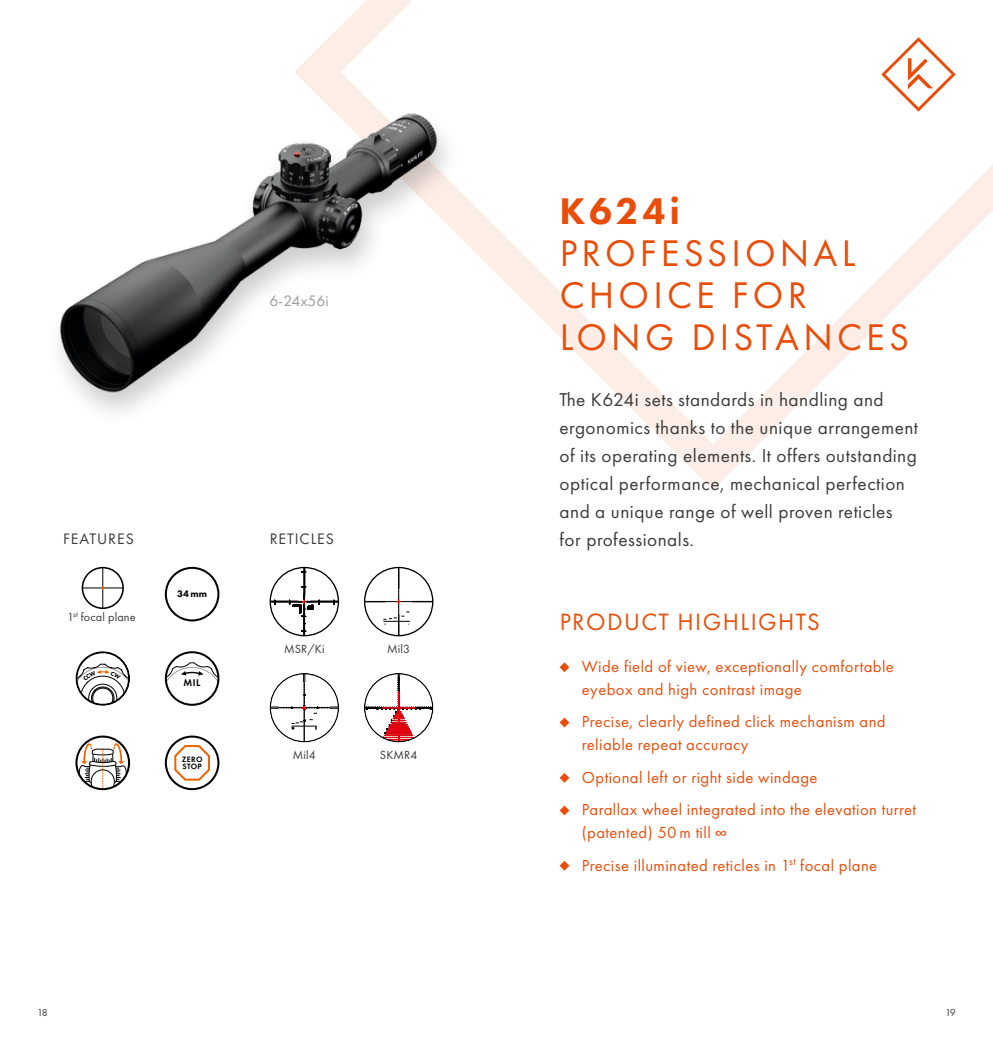
<style>
.page{position:relative;width:993px;height:1042px;background:#fff}
.page>*{position:absolute;margin:0;border:0;box-sizing:border-box;transform-origin:0 0}
.t1{font:38.5px/42px "Futura PT";letter-spacing:.11em;color:#e94d0a}
.t2{font:800 38.5px "Futura PT";letter-spacing:.1em;color:#e94d0a}
.t3{font:24.5px "Futura PT";letter-spacing:.06em;color:#e94d0a}
.t4{font:19.25px/28px "Futura PT";letter-spacing:.025em;color:#3b3b3a}
.t5{font:16.62px/22.8px "Futura PT";letter-spacing:.025em;color:#e94d0a}
.t6{font:15.75px "Futura PT";letter-spacing:.06em;color:#3b3b3a}
.t7{font:15.75px "Futura PT";color:#9c9d9d}
.t8{font:12.25px "Futura PT";letter-spacing:.01em;color:#3b3b3a}
.t9{font:10.5px "Futura PT";color:#3b3b3a}
.t10{font:600 10.15px "Futura PT";color:#000}
.t11{font:800 9.8px "Futura PT";color:#000}
.t12{font:600 8.05px/7px "Futura PT";letter-spacing:.05em;color:#000}
</style>
<div class="page">
<svg style="left:295px;top:0;width:697px;height:490px"></svg>
<svg style="left:881px;top:37px;width:74px;height:75px"></svg>
<svg style="left:559px;top:662px;width:10px;height:10px"></svg>
<svg style="left:559px;top:717px;width:10px;height:10px"></svg>
<svg style="left:559px;top:773px;width:10px;height:10px"></svg>
<svg style="left:559px;top:805px;width:10px;height:10px"></svg>
<svg style="left:559px;top:861px;width:10px;height:9px"></svg>
<svg style="left:270px;top:568px;width:68px;height:68px"></svg>
<svg style="left:364px;top:568px;width:68px;height:67px"></svg>
<div style="left:364px;top:567px;width:69px;height:69px;border:1px solid #000;border-radius:50%"></div>
<svg style="left:271px;top:674px;width:67px;height:67px"></svg>
<div style="left:269px;top:673px;width:70px;height:69px;border:1px solid #000;border-radius:50%"></div>
<svg style="left:365px;top:674px;width:67px;height:67px"></svg>
<hr style="left:82px;top:588px;width:42px;height:1px;background:#000">
<hr style="left:102px;top:567px;width:1px;height:42px;background:#000">
<div style="left:82px;top:567px;width:42px;height:42px;border:2px solid #000;border-radius:50%"></div>
<div style="left:165px;top:567px;width:54px;height:54px;border:2px solid #000;border-radius:50%"></div>
<div style="left:75px;top:651px;width:55px;height:55px;border:2px solid #000;border-radius:50%"></div>
<svg style="left:166px;top:662px;width:52px;height:43px"></svg>
<div style="left:165px;top:651px;width:54px;height:55px;border:2px solid #000;border-radius:50%"></div>
<div style="left:75px;top:735px;width:55px;height:55px;border:2px solid #000;border-radius:50%"></div>
<svg style="left:78px;top:743px;width:49px;height:45px"></svg>
<svg style="left:173px;top:743px;width:38px;height:38px"></svg>
<div style="left:165px;top:735px;width:54px;height:55px;border:2px solid #000;border-radius:50%"></div>
<div style="left:44px;top:108px;width:417px;height:319px;background:#000;opacity:.2"></div>
<img style="left:58px;top:112px;width:380px;height:281px">
<svg style="left:76px;top:663px;width:53px;height:42px"></svg>
<p class="t7" style="left:269px;top:292px;width:61px">6-24x56i</p>
<p class="t6" style="left:63px;top:529px;width:72px">FEATURES</p>
<p class="t8" style="left:67px;top:610px;width:70px">1<sup>st</sup> focal plane</p>
<p class="t11" style="left:177px;top:588px;width:31px">34 mm</p>
<p class="t10" style="left:183px;top:676px;width:18px">MIL</p>
<p class="t12" style="left:182px;top:756px;width:22px">ZERO<br>STOP</p>
<p class="t6" style="left:269px;top:529px;width:66px">RETICLES</p>
<p class="t8" style="left:284px;top:642px;width:42px">MSR/Ki</p>
<p class="t8" style="left:387px;top:642px;width:24px">Mil3</p>
<p class="t8" style="left:293px;top:748px;width:24px">Mil4</p>
<p class="t8" style="left:380px;top:748px;width:39px">SKMR4</p>
<h1 class="t2" style="left:559px;top:187px;width:122px">K624i</h1>
<h1 class="t1" style="left:559px;top:232px;width:350px">PROFESSIONAL<br>CHOICE FOR<br>LONG DISTANCES</h1>
<p class="t4" style="left:559px;top:385px;width:360px">The K624i sets standards in handling and ergonomics thanks to the unique arrangement of its operating elements. It offers outstanding optical performance, mechanical perfection and a unique range of well proven reticles for professionals.</p>
<h2 class="t3" style="left:559px;top:607px;width:262px">PRODUCT HIGHLIGHTS</h2>
<p class="t5" style="left:581px;top:655px;width:313px">Wide field of view, exceptionally comfortable eyebox and high contrast image</p>
<p class="t5" style="left:581px;top:710px;width:305px">Precise, clearly defined click mechanism and reliable repeat accuracy</p>
<p class="t5" style="left:581px;top:761px;width:335px;line-height:32.6px">Optional left or right side windage<br>Parallax wheel integrated into the elevation turret</p>
<p class="t5" style="left:581px;top:816px;width:297px;line-height:32.6px">(patented) 50 m till ∞<br>Precise illuminated reticles in 1<sup>st</sup> focal plane</p>
<p class="t9" style="left:37px;top:1006px;width:12px">18</p>
<p class="t9" style="left:944px;top:1006px;width:12px">19</p>
</div>
